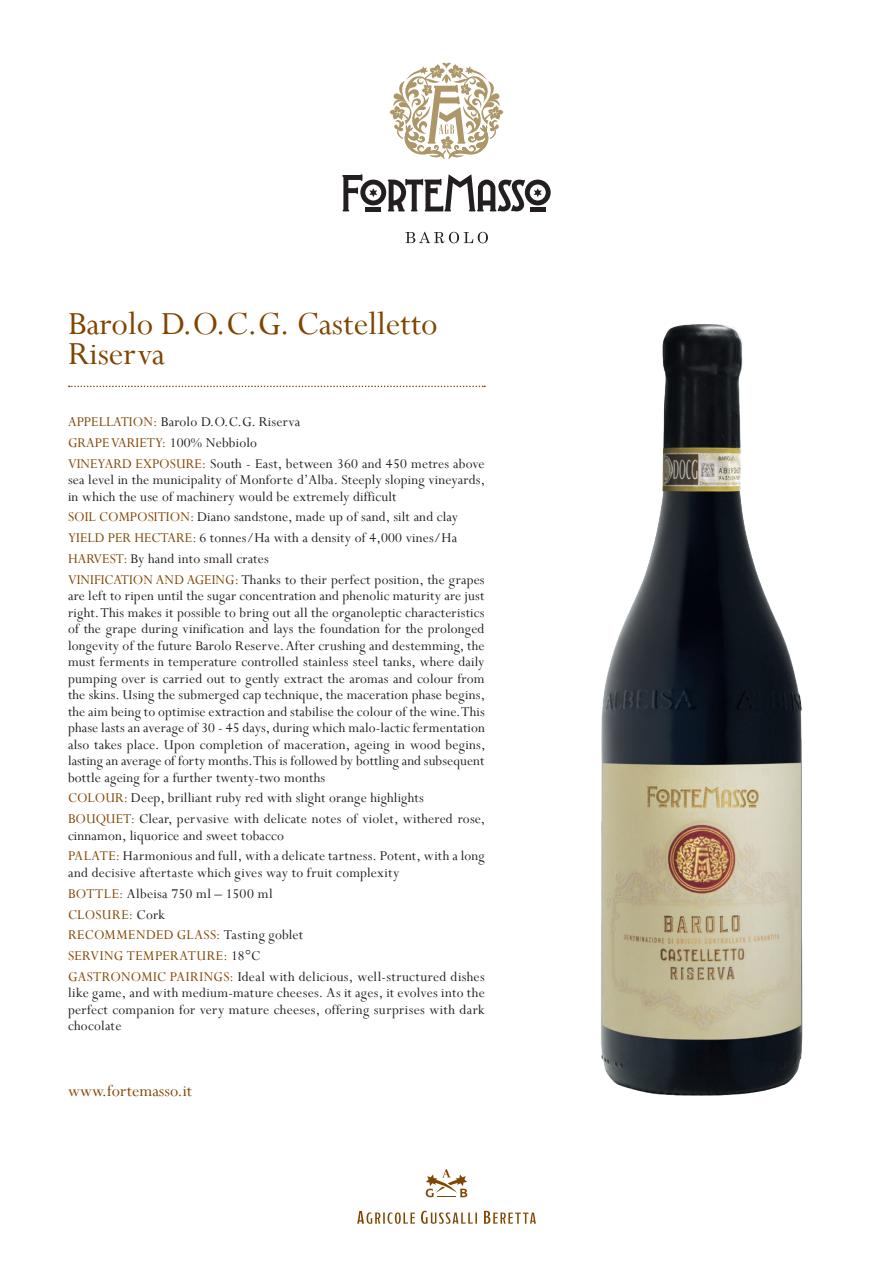
<style>
.page{position:relative;width:893px;height:1263px;background:#fff}
.page>*{position:absolute;margin:0;border:0;box-sizing:border-box;transform-origin:0 0}
.t1{font:36px/30px "Perpetua";color:#804500}
.t2{font:18px "Perpetua";color:#804500}
.t3{font:15px/16.5px "Perpetua";letter-spacing:.01em;color:#231f20}
.s1{color:#804500}
</style>
<div class="page">
<svg style="left:357px;top:1211px;width:179px;height:13px"></svg>
<svg style="left:426px;top:1169px;width:41px;height:29px"></svg>
<svg style="left:405px;top:232px;width:83px;height:11px"></svg>
<svg style="left:342px;top:174px;width:209px;height:37px"></svg>
<svg style="left:389px;top:62px;width:115px;height:97px"></svg>
<svg style="left:69px;top:386px;width:416px;height:1px"></svg>
<img style="left:601px;top:324px;width:202px;height:772px">
<h1 class="t1" style="left:68px;top:308px;width:371px">Barolo D.O.C.G. Castelletto<br>Riserva</h1>
<p class="t3" style="left:68px;top:411px;width:418px;line-height:20.7px"><span class="s1">APPELLATION:</span> Barolo D.O.C.G. Riserva<br><span class="s1">GRAPE VARIETY:</span> 100% Nebbiolo<br><span class="s1">VINEYARD EXPOSURE:</span> South - East, between 360 and 450 metres above</p>
<p class="t3" style="left:68px;top:471px;width:419px">sea level in the municipality of Monforte d’Alba. Steeply sloping vineyards, in which the use of machinery would be extremely difficult</p>
<p class="t3" style="left:68px;top:506px;width:418px;line-height:20.7px"><span class="s1">SOIL COMPOSITION:</span> Diano sandstone, made up of sand, silt and clay <span class="s1">YIELD PER HECTARE:</span> 6 tonnes/Ha with a density of 4,000 vines/Ha <span class="s1">HARVEST:</span> By hand into small crates<br><span class="s1">VINIFICATION AND AGEING:</span> Thanks to their perfect position, the grapes</p>
<p class="t3" style="left:68px;top:587px;width:419px;text-align:justify">are left to ripen until the sugar concentration and phenolic maturity are just right. This makes it possible to bring out all the organoleptic characteristics of the grape during vinification and lays the foundation for the prolonged longevity of the future Barolo Reserve. After crushing and destemming, the must ferments in temperature controlled stainless steel tanks, where daily pumping over is carried out to gently extract the aromas and colour from the skins. Using the submerged cap technique, the maceration phase begins, the aim being to optimise extraction and stabilise the colour of the wine. This phase lasts an average of 30 - 45 days, during which malo-lactic fermentation also takes place. Upon completion of maceration, ageing in wood begins, lasting an average of forty months. This is followed by bottling and subsequent bottle ageing for a further twenty-two months</p>
<p class="t3" style="left:68px;top:787px;width:419px;line-height:20.7px"><span class="s1">COLOUR:</span> Deep, brilliant ruby red with slight orange highlights<br><span class="s1">BOUQUET:</span> Clear, pervasive with delicate notes of violet, withered rose,</p>
<p class="t3" style="left:68px;top:825px;width:418px;line-height:20.7px">cinnamon, liquorice and sweet tobacco<br><span class="s1">PALATE:</span> Harmonious and full, with a delicate tartness. Potent, with a long</p>
<p class="t3" style="left:68px;top:862px;width:418px;line-height:20.7px">and decisive aftertaste which gives way to fruit complexity<br><span class="s1">BOTTLE:</span> Albeisa 750 ml – 1500 ml<br><span class="s1">CLOSURE:</span> Cork<br><span class="s1">RECOMMENDED GLASS:</span> Tasting goblet<br><span class="s1">SERVING TEMPERATURE:</span> 18°C<br><span class="s1">GASTRONOMIC PAIRINGS:</span> Ideal with delicious, well-structured dishes</p>
<p class="t3" style="left:68px;top:984px;width:418px;text-align:justify">like game, and with medium-mature cheeses. As it ages, it evolves into the perfect companion for very mature cheeses, offering surprises with dark chocolate</p>
<p class="t2" style="left:68px;top:1080px;width:126px">www.fortemasso.it</p>
</div>
